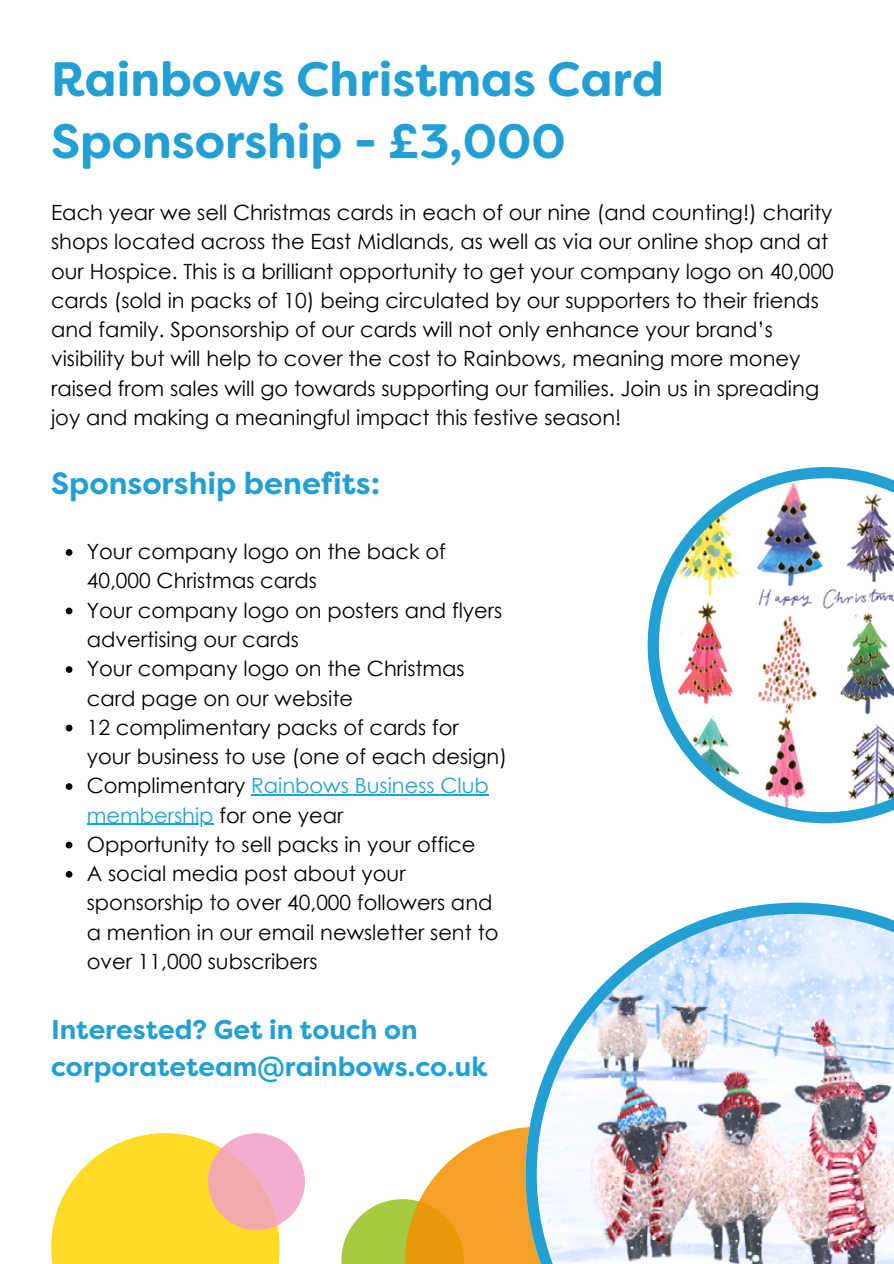
<style>
.page{position:relative;width:894px;height:1264px;background:#fff}
.page>*{position:absolute;margin:0;border:0;box-sizing:border-box;transform-origin:0 0}
.t1{font:700 48.15px/61.8px "Filson Soft";color:#229fd3}
.t2{font:700 30.75px "Filson Pro";color:#229fd3}
.t3{font:700 27px/37.2px "Filson Pro";color:#229fd3}
.t4{font:21px/29.2px "Century Gothic";color:#000}
.t5{font:21px "Century Gothic";color:#229fd3}
.s1{color:#000}
.s2{color:#229fd3}
</style>
<div class="page">
<svg style="left:66px;top:549px;width:6px;height:7px"></svg>
<svg style="left:66px;top:607px;width:6px;height:7px"></svg>
<svg style="left:66px;top:666px;width:6px;height:7px"></svg>
<svg style="left:66px;top:724px;width:6px;height:7px"></svg>
<svg style="left:66px;top:783px;width:6px;height:7px"></svg>
<hr style="left:251px;top:794px;width:237px;height:1px;background:#229fd3">
<hr style="left:87px;top:823px;width:126px;height:1px;background:#229fd3">
<svg style="left:66px;top:841px;width:6px;height:7px"></svg>
<svg style="left:66px;top:871px;width:6px;height:6px"></svg>
<img style="left:647px;top:467px;width:246px;height:356px">
<svg style="left:51px;top:1133px;width:229px;height:130px;background:#fedf45"></svg>
<svg style="left:341px;top:1199px;width:64px;height:64px;fill:#a5ca40"></svg>
<svg style="left:405px;top:1127px;width:120px;height:136px;fill:#f3a227"></svg>
<img style="left:525px;top:902px;width:368px;height:361px">
<svg style="left:208px;top:1133px;width:97px;height:96px;background:#f3abbd"></svg>
<p class="t1" style="left:51px;top:49px;width:614px">Rainbows Christmas Card<br>Sponsorship - £3,000</p>
<h1 class="t4" style="left:51px;top:197px;width:784px">Each year we sell Christmas cards in each of our nine (and counting!) charity shops located across the East Midlands, as well as via our online shop and at our Hospice. This is a brilliant opportunity to get your company logo on 40,000 cards (sold in packs of 10) being circulated by our supporters to their friends and family. Sponsorship of our cards will not only enhance your brand’s visibility but will help to cover the cost to Rainbows, meaning more money raised from sales will go towards supporting our families. Join us in spreading joy and making a meaningful impact this festive season!</h1>
<h2 class="t2" style="left:51px;top:466px;width:330px">Sponsorship benefits:</h2>
<p class="t4" style="left:87px;top:536px;width:360px">Your company logo on the back of<br>40,000 Christmas cards</p>
<p class="t4" style="left:87px;top:595px;width:417px">Your company logo on posters and flyers advertising our cards</p>
<p class="t4" style="left:87px;top:653px;width:379px">Your company logo on the Christmas card page on our website</p>
<p class="t4" style="left:87px;top:712px;width:421px">12 complimentary packs of cards for your business to use (one of each design)</p>
<p class="t5" style="left:87px;top:772px;width:403px"><span class="s1">Complimentary</span> Rainbows Business Club</p>
<p class="t4" style="left:87px;top:799px;width:390px"><span class="s2">membership</span> for one year<br>Opportunity to sell packs in your office<br>A social media post about your</p>
<p class="t4" style="left:87px;top:887px;width:413px">sponsorship to over 40,000 followers and a mention in our email newsletter sent to over 11,000 subscribers</p>
<h3 class="t3" style="left:51px;top:1011px;width:438px">Interested? Get in touch on corporateteam@rainbows.co.uk</h3>
</div>
